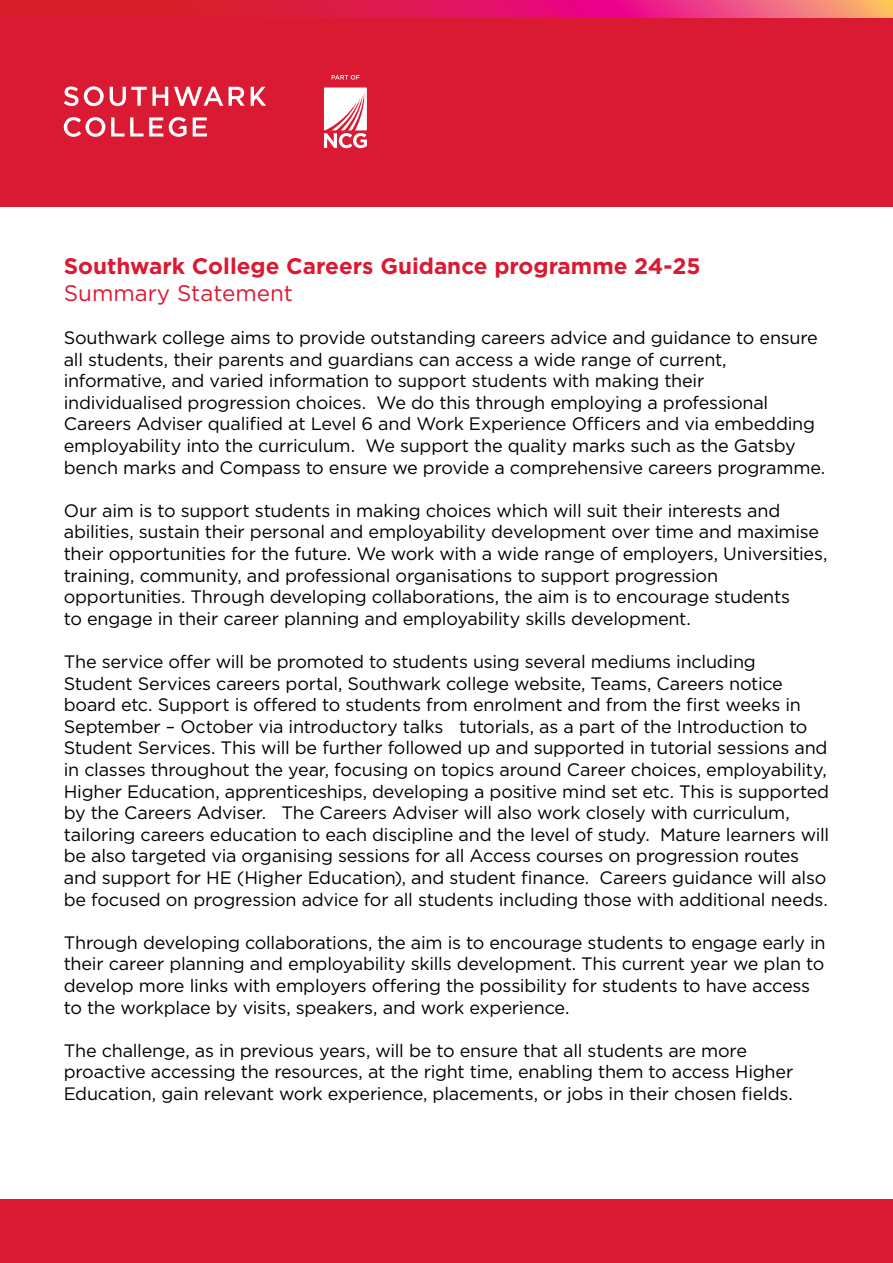
<style>
.page{position:relative;width:893px;height:1263px;background:#fff}
.page>*{position:absolute;margin:0;border:0;box-sizing:border-box;transform-origin:0 0}
.t1{font:700 22.5px "Gotham";color:#da1a32}
.t2{font:22.5px "Gotham";color:#da1a32}
.t3{font:18px/21.6px "Gotham";letter-spacing:-.015em;color:#000}
</style>
<div class="page">
<div style="left:0;top:17px;width:893px;height:189px;background:#da1a32"></div>
<svg style="left:64px;top:117px;width:41px;height:20px"></svg>
<svg style="left:111px;top:117px;width:13px;height:19px"></svg>
<svg style="left:130px;top:117px;width:13px;height:19px"></svg>
<svg style="left:149px;top:117px;width:14px;height:19px"></svg>
<svg style="left:169px;top:117px;width:18px;height:20px"></svg>
<svg style="left:193px;top:117px;width:14px;height:19px"></svg>
<svg style="left:64px;top:86px;width:40px;height:20px"></svg>
<svg style="left:110px;top:87px;width:58px;height:19px"></svg>
<svg style="left:174px;top:87px;width:49px;height:19px"></svg>
<svg style="left:229px;top:87px;width:16px;height:19px"></svg>
<svg style="left:251px;top:87px;width:15px;height:19px"></svg>
<svg style="left:324px;top:87px;width:43px;height:61px"></svg>
<svg style="left:332px;top:75px;width:28px;height:5px"></svg>
<svg style="left:0;top:0;width:893px;height:17px;background:#e32e5a"></svg>
<div style="left:0;top:1199px;width:893px;height:64px;background:#da1a32"></div>
<p class="t1" style="left:64px;top:253px;width:638px">Southwark College Careers Guidance programme 24-25</p>
<p class="t2" style="left:64px;top:278px;width:231px">Summary Statement</p>
<p class="t3" style="left:64px;top:326px;width:763px">Southwark college aims to provide outstanding careers advice and guidance to ensure all students, their parents and guardians can access a wide range of current, informative, and varied information to support students with making their individualised progression choices. We do this through employing a professional Careers Adviser qualified at Level 6 and Work Experience Officers and via embedding employability into the curriculum. We support the quality marks such as the Gatsby bench marks and Compass to ensure we provide a comprehensive careers programme.</p>
<p class="t3" style="left:64px;top:499px;width:765px">Our aim is to support students in making choices which will suit their interests and abilities, sustain their personal and employability development over time and maximise their opportunities for the future. We work with a wide range of employers, Universities, training, community, and professional organisations to support progression opportunities. Through developing collaborations, the aim is to encourage students<br>to engage in their career planning and employability skills development.</p>
<p class="t3" style="left:64px;top:650px;width:767px">The service offer will be promoted to students using several mediums including Student Services careers portal, Southwark college website, Teams, Careers notice board etc. Support is offered to students from enrolment and from the first weeks in September – October via introductory talks tutorials, as a part of the Introduction to Student Services. This will be further followed up and supported in tutorial sessions and in classes throughout the year, focusing on topics around Career choices, employability, Higher Education, apprenticeships, developing a positive mind set etc. This is supported by the Careers Adviser. The Careers Adviser will also work closely with curriculum, tailoring careers education to each discipline and the level of study. Mature learners will be also targeted via organising sessions for all Access courses on progression routes and support for HE (Higher Education), and student finance. Careers guidance will also be focused on progression advice for all students including those with additional needs.</p>
<p class="t3" style="left:64px;top:931px;width:763px">Through developing collaborations, the aim is to encourage students to engage early in their career planning and employability skills development. This current year we plan to develop more links with employers offering the possibility for students to have access to the workplace by visits, speakers, and work experience.</p>
<p class="t3" style="left:64px;top:1039px;width:731px">The challenge, as in previous years, will be to ensure that all students are more proactive accessing the resources, at the right time, enabling them to access Higher<br>Education, gain relevant work experience, placements, or jobs in their chosen fields.</p>
</div>
